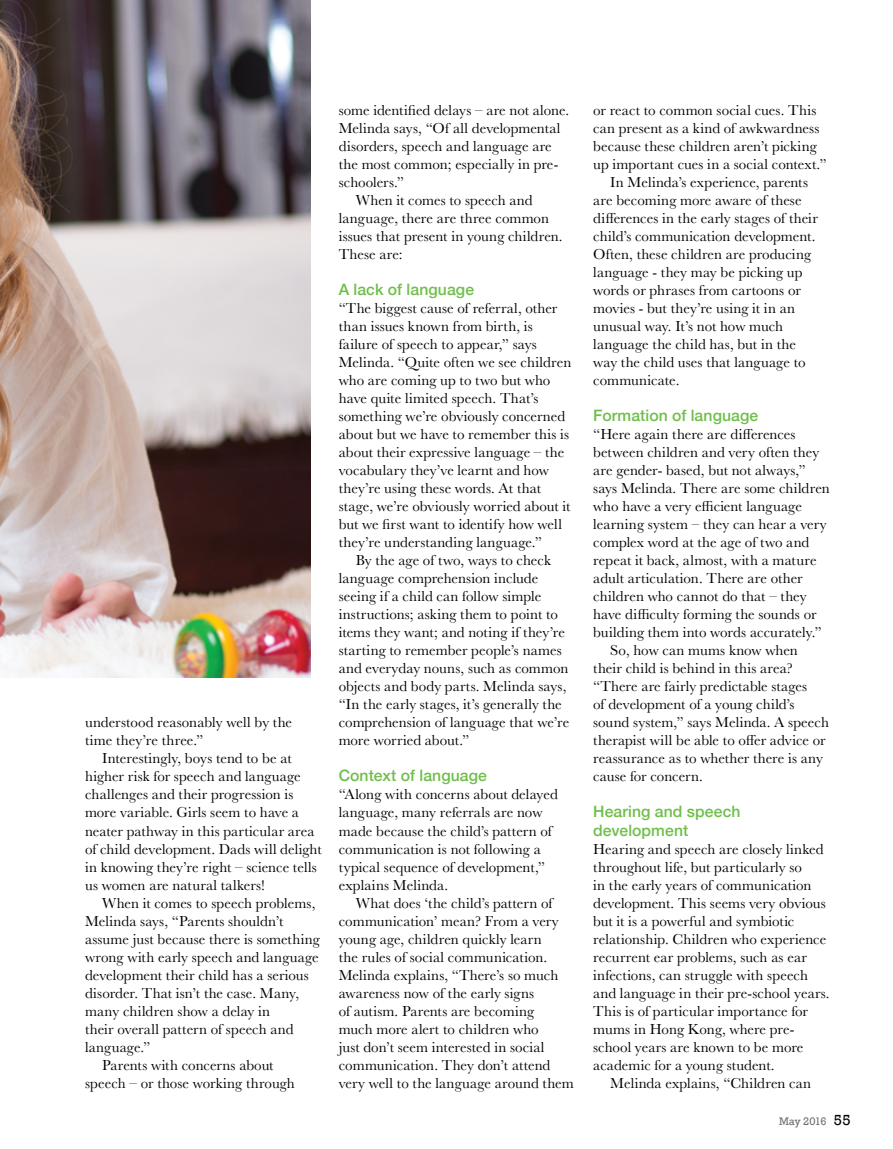
<style>
.page{position:relative;width:893px;height:1149px;background:#fff}
.page>*{position:absolute;margin:0;border:0;box-sizing:border-box;transform-origin:0 0}
.t1{font:500 15.75px/18px "Helvetica Neue";letter-spacing:.005em;color:#6fbe4a}
.t2{font:15px/18px "Baskerville";letter-spacing:.005em;color:#000}
.t3{font:11.25px "Rockwell";letter-spacing:-.02em;color:#6d6e71}
.s1{font-size:15px;color:#000}
</style>
<div class="page">
<img style="left:0;top:0;width:310px;height:677px">
<p class="t2" style="left:85px;top:713px;width:209px">understood reasonably well by the time they’re three.”</p>
<p class="t2" style="left:85px;top:749px;width:238px;text-indent:17px">Interestingly, boys tend to be at higher risk for speech and language challenges and their progression is more variable. Girls seem to have a neater pathway in this particular area of child development. Dads will delight in knowing they’re right – science tells us women are natural talkers!</p>
<p class="t2" style="left:102px;top:893px;width:215px">When it comes to speech problems,</p>
<p class="t2" style="left:85px;top:911px;width:200px">Melinda says, “Parents shouldn’t</p>
<p class="t2" style="left:85px;top:929px;width:236px">assume just because there is something</p>
<p class="t2" style="left:85px;top:947px;width:235px">wrong with early speech and language</p>
<p class="t2" style="left:85px;top:965px;width:225px">development their child has a serious</p>
<p class="t2" style="left:85px;top:983px;width:216px">disorder. That isn’t the case. Many,</p>
<p class="t2" style="left:85px;top:1001px;width:187px">many children show a delay in</p>
<p class="t2" style="left:85px;top:1019px;width:210px">their overall pattern of speech and</p>
<p class="t2" style="left:85px;top:1037px;width:67px">language.”</p>
<p class="t2" style="left:102px;top:1055px;width:173px">Parents with concerns about</p>
<p class="t2" style="left:85px;top:1073px;width:211px">speech – or those working through</p>
<p class="t2" style="left:339px;top:101px;width:232px">some identified delays – are not alone.</p>
<p class="t2" style="left:339px;top:119px;width:223px">Melinda says, “Of all developmental</p>
<p class="t2" style="left:339px;top:137px;width:215px">disorders, speech and language are</p>
<p class="t2" style="left:339px;top:155px;width:221px">the most common; especially in pre-</p>
<p class="t2" style="left:339px;top:173px;width:67px">schoolers.”</p>
<p class="t2" style="left:356px;top:191px;width:178px">When it comes to speech and</p>
<p class="t2" style="left:339px;top:209px;width:212px">language, there are three common</p>
<p class="t2" style="left:339px;top:227px;width:225px">issues that present in young children.</p>
<p class="t2" style="left:339px;top:245px;width:65px">These are:</p>
<p class="t1" style="left:339px;top:279px;width:137px">A lack of language</p>
<p class="t2" style="left:339px;top:299px;width:234px">“The biggest cause of referral, other than issues known from birth, is failure of speech to appear,” says Melinda. “Quite often we see children who are coming up to two but who have quite limited speech. That’s something we’re obviously concerned about but we have to remember this is about their expressive language – the vocabulary they’ve learnt and how they’re using these words. At that stage, we’re obviously worried about it but we first want to identify how well they’re understanding language.”</p>
<p class="t2" style="left:339px;top:551px;width:232px;text-indent:17px">By the age of two, ways to check language comprehension include seeing if a child can follow simple instructions; asking them to point to items they want; and noting if they’re starting to remember people’s names and everyday nouns, such as common objects and body parts. Melinda says, “In the early stages, it’s generally the comprehension of language that we’re more worried about.”</p>
<p class="t1" style="left:339px;top:765px;width:150px">Context of language</p>
<p class="t2" style="left:339px;top:785px;width:221px">“Along with concerns about delayed language, many referrals are now made because the child’s pattern of communication is not following a typical sequence of development,” explains Melinda.</p>
<p class="t2" style="left:339px;top:893px;width:236px;text-indent:17px">What does ‘the child’s pattern of communication’ mean? From a very young age, children quickly learn<br>the rules of social communication.<br>Melinda explains, “There’s so much awareness now of the early signs<br>of autism. Parents are becoming<br>much more alert to children who<br>just don’t seem interested in social communication. They don’t attend very well to the language around them</p>
<p class="t2" style="left:593px;top:101px;width:225px">or react to common social cues. This</p>
<p class="t2" style="left:593px;top:119px;width:228px">can present as a kind of awkwardness</p>
<p class="t2" style="left:593px;top:137px;width:225px">because these children aren’t picking</p>
<p class="t2" style="left:593px;top:155px;width:235px">up important cues in a social context.”</p>
<p class="t2" style="left:610px;top:173px;width:199px">In Melinda’s experience, parents</p>
<p class="t2" style="left:593px;top:191px;width:210px">are becoming more aware of these</p>
<p class="t2" style="left:593px;top:209px;width:226px">differences in the early stages of their</p>
<p class="t2" style="left:593px;top:227px;width:224px">child’s communication development.</p>
<p class="t2" style="left:593px;top:245px;width:219px">Often, these children are producing</p>
<p class="t2" style="left:593px;top:263px;width:211px">language - they may be picking up</p>
<p class="t2" style="left:593px;top:281px;width:209px">words or phrases from cartoons or</p>
<p class="t2" style="left:593px;top:299px;width:203px">movies - but they’re using it in an</p>
<p class="t2" style="left:593px;top:317px;width:192px">unusual way. It’s not how much</p>
<p class="t2" style="left:593px;top:335px;width:204px">language the child has, but in the</p>
<p class="t2" style="left:593px;top:353px;width:214px">way the child uses that language to</p>
<p class="t2" style="left:593px;top:371px;width:88px">communicate.</p>
<p class="t1" style="left:593px;top:405px;width:167px">Formation of language</p>
<p class="t2" style="left:593px;top:425px;width:204px">“Here again there are differences</p>
<p class="t2" style="left:593px;top:443px;width:228px">between children and very often they</p>
<p class="t2" style="left:593px;top:461px;width:214px">are gender- based, but not always,”</p>
<p class="t2" style="left:593px;top:479px;width:238px">says Melinda. There are some children</p>
<p class="t2" style="left:593px;top:497px;width:210px">who have a very efficient language</p>
<p class="t2" style="left:593px;top:515px;width:235px">learning system – they can hear a very</p>
<p class="t2" style="left:593px;top:533px;width:218px">complex word at the age of two and</p>
<p class="t2" style="left:593px;top:551px;width:225px">repeat it back, almost, with a mature</p>
<p class="t2" style="left:593px;top:569px;width:211px">adult articulation. There are other</p>
<p class="t2" style="left:593px;top:587px;width:215px">children who cannot do that – they</p>
<p class="t2" style="left:593px;top:605px;width:225px">have difficulty forming the sounds or</p>
<p class="t2" style="left:593px;top:623px;width:230px">building them into words accurately.”</p>
<p class="t2" style="left:610px;top:641px;width:189px">So, how can mums know when</p>
<p class="t2" style="left:593px;top:659px;width:201px">their child is behind in this area?</p>
<p class="t2" style="left:593px;top:677px;width:216px">“There are fairly predictable stages</p>
<p class="t2" style="left:593px;top:695px;width:203px">of development of a young child’s</p>
<p class="t2" style="left:593px;top:713px;width:237px">sound system,” says Melinda. A speech</p>
<p class="t2" style="left:593px;top:731px;width:234px">therapist will be able to offer advice or</p>
<p class="t2" style="left:593px;top:749px;width:231px">reassurance as to whether there is any</p>
<p class="t2" style="left:593px;top:767px;width:111px">cause for concern.</p>
<p class="t1" style="left:593px;top:801px;width:149px">Hearing and speech development</p>
<p class="t2" style="left:593px;top:839px;width:238px">Hearing and speech are closely linked throughout life, but particularly so<br>in the early years of communication development. This seems very obvious but it is a powerful and symbiotic relationship. Children who experience recurrent ear problems, such as ear infections, can struggle with speech and language in their pre-school years.<br>This is of particular importance for mums in Hong Kong, where pre&shy;school years are known to be more academic for a young student.</p>
<p class="t2" style="left:610px;top:1073px;width:202px">Melinda explains, “Children can</p>
<p class="t3" style="left:779px;top:1114px;width:73px">May 2016 <span class="s1">55</span></p>
</div>
